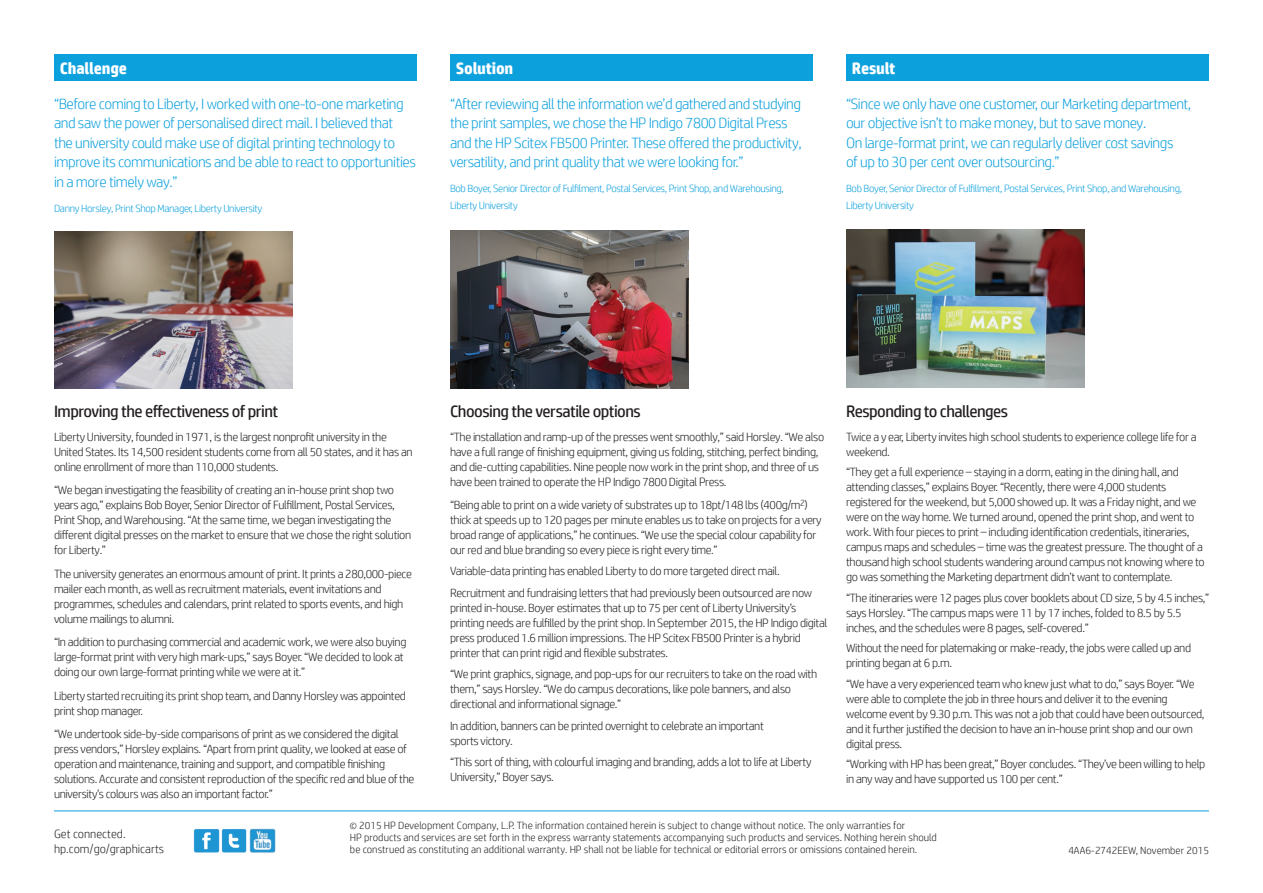
<style>
.page{position:relative;width:1263px;height:893px;background:#fff}
.page>*{position:absolute;margin:0;border:0;box-sizing:border-box;transform-origin:0 0}
.sub-headers{font:16.5px "HP Simplified";letter-spacing:-.03em;color:#231f20}
.t1{font:700 16.5px "HP Simplified";letter-spacing:-.01em;color:#fff}
.t2{font:300 15px/19.5px "HP Simplified";letter-spacing:-.03em;color:#0ca0dd}
.body{font:300 12px/15px "HP Simplified";letter-spacing:-.03em;color:#231f20}
.body-2{font:300 12px/15px "HP Simplified";color:#231f20}
.Copyright{font:300 10.5px/12px "HP Simplified";color:#231f20}
.t3{font:300 10.5px/16.5px "HP Simplified";letter-spacing:-.03em;color:#0ca0dd}
.s1{font-size:9px}
</style>
<div class="page">
<hr style="left:54px;top:810px;width:1155px;height:1px;background:#0ca0dd">
<div style="left:54px;top:54px;width:363px;height:27px;background:#0ca0dd"></div>
<div style="left:450px;top:54px;width:363px;height:27px;background:#0ca0dd"></div>
<div style="left:846px;top:54px;width:363px;height:27px;background:#0ca0dd"></div>
<img style="left:193px;top:829px;width:26px;height:24px">
<img style="left:221px;top:829px;width:26px;height:24px">
<img style="left:250px;top:828px;width:25px;height:25px">
<img style="left:846px;top:230px;width:238px;height:158px">
<img style="left:450px;top:230px;width:238px;height:158px">
<img style="left:54px;top:231px;width:238px;height:157px">
<p class="t1" style="left:60px;top:59px;width:69px">Challenge</p>
<p class="t1" style="left:456px;top:59px;width:59px">Solution</p>
<p class="t1" style="left:852px;top:59px;width:45px">Result</p>
<p class="t2" style="left:54px;top:94px;width:363px">“Before coming to Liberty, I worked with one-to-one marketing and saw the power of personalised direct mail. I believed that the university could make use of digital printing technology to improve its communications and be able to react to opportunities in a more timely way.”</p>
<p class="t3" style="left:54px;top:200px;width:210px">Danny Horsley, Print Shop Manager, Liberty University</p>
<p class="t2" style="left:450px;top:94px;width:353px">“After reviewing all the information we’d gathered and studying the print samples, we chose the HP Indigo 7800 Digital Press and the HP Scitex FB500 Printer. These offered the productivity, versatility, and print quality that we were looking for.”</p>
<p class="t3" style="left:450px;top:180px;width:335px">Bob Boyer, Senior Director of Fulfilment, Postal Services, Print Shop, and Warehousing,<br>Liberty University</p>
<p class="t2" style="left:846px;top:94px;width:347px">“Since we only have one customer, our Marketing department, our objective isn’t to make money, but to save money.<br>On large-format print, we can regularly deliver cost savings<br>of up to 30 per cent over outsourcing.”</p>
<p class="t3" style="left:846px;top:180px;width:337px">Bob Boyer, Senior Director of Fulfillment, Postal Services, Print Shop, and Warehousing,<br>Liberty University</p>
<p class="sub-headers" style="left:54px;top:402px;width:226px">Improving the effectiveness of print</p>
<p class="body" style="left:54px;top:429px;width:360px">Liberty University, founded in 1971, is the largest nonprofit university in the<br>United States. Its 14,500 resident students come from all 50 states, and it has an online enrollment of more than 110,000 students.</p>
<p class="body" style="left:54px;top:482px;width:359px">“We began investigating the feasibility of creating an in-house print shop two years ago,” explains Bob Boyer, Senior Director of Fulfillment, Postal Services, Print Shop, and Warehousing. “At the same time, we began investigating the different digital presses on the market to ensure that we chose the right solution for Liberty.”</p>
<p class="body" style="left:54px;top:566px;width:359px">The university generates an enormous amount of print. It prints a 280,000-piece mailer each month, as well as recruitment materials, event invitations and programmes, schedules and calendars, print related to sports events, and high volume mailings to alumni.</p>
<p class="body" style="left:54px;top:634px;width:354px">“In addition to purchasing commercial and academic work, we were also buying large-format print with very high mark-ups,” says Boyer. “We decided to look at doing our own large-format printing while we were at it.”</p>
<p class="body" style="left:54px;top:688px;width:354px">Liberty started recruiting its print shop team, and Danny Horsley was appointed print shop manager.</p>
<p class="body" style="left:54px;top:726px;width:362px">“We undertook side-by-side comparisons of print as we considered the digital press vendors,” Horsley explains. “Apart from print quality, we looked at ease of operation and maintenance, training and support, and compatible finishing solutions. Accurate and consistent reproduction of the specific red and blue of the university’s colours was also an important factor.”</p>
<p class="sub-headers" style="left:450px;top:402px;width:192px">Choosing the versatile options</p>
<p class="body" style="left:450px;top:429px;width:376px">“The installation and ramp-up of the presses went smoothly,” said Horsley. “We also have a full range of finishing equipment, giving us folding, stitching, perfect binding, and die-cutting capabilities. Nine people now work in the print shop, and three of us have been trained to operate the HP Indigo 7800 Digital Press.</p>
<p class="body" style="left:450px;top:497px;width:373px">“Being able to print on a wide variety of substrates up to 18pt/148 lbs (400g/m<sup>2</sup>) thick at speeds up to 120 pages per minute enables us to take on projects for a very broad range of applications,” he continues. “We use the special colour capability for our red and blue branding so every piece is right every time.”</p>
<p class="body" style="left:450px;top:564px;width:331px">Variable-data printing has enabled Liberty to do more targeted direct mail.</p>
<p class="body" style="left:450px;top:585px;width:379px">Recruitment and fundraising letters that had previously been outsourced are now printed in-house. Boyer estimates that up to 75 per cent of Liberty University’s printing needs are fulfilled by the print shop. In September 2015, the HP Indigo digital press produced 1.6 million impressions. The HP Scitex FB500 Printer is a hybrid printer that can print rigid and flexible substrates.</p>
<p class="body" style="left:450px;top:666px;width:369px">“We print graphics, signage, and pop-ups for our recruiters to take on the road with them,” says Horsley. “We do campus decorations, like pole banners, and also directional and informational signage.”</p>
<p class="body" style="left:450px;top:718px;width:315px">In addition, banners can be printed overnight to celebrate an important sports victory.</p>
<p class="body" style="left:450px;top:754px;width:363px">“This sort of thing, with colourful imaging and branding, adds a lot to life at Liberty<br>University,” Boyer says.</p>
<p class="sub-headers" style="left:846px;top:402px;width:163px">Responding to challenges</p>
<p class="body" style="left:846px;top:429px;width:352px">Twice a y ear, Liberty invites high school students to experience college life for a weekend.</p>
<p class="body" style="left:846px;top:464px;width:360px">“They get a full experience – staying in a dorm, eating in the dining hall, and attending classes,” explains Boyer. “Recently, there were 4,000 students registered for the weekend, but 5,000 showed up. It was a Friday night, and we were on the way home. We turned around, opened the print shop, and went to work. With four pieces to print – including identification credentials, itineraries, campus maps and schedules – time was the greatest pressure. The thought of a thousand high school students wandering around campus not knowing where to go was something the Marketing department didn’t want to contemplate.</p>
<p class="body" style="left:846px;top:590px;width:365px">“The itineraries were 12 pages plus cover booklets about CD size, 5 by 4.5 inches,” says Horsley. “The campus maps were 11 by 17 inches, folded to 8.5 by 5.5 inches, and the schedules were 8 pages, self-covered.”</p>
<p class="body" style="left:846px;top:640px;width:346px">Without the need for platemaking or make-ready, the jobs were called up and printing began at 6 p.m.</p>
<p class="body" style="left:846px;top:676px;width:360px">“We have a very experienced team who knew just what to do,” says Boyer. “We were able to complete the job in three hours and deliver it to the evening welcome event by 9.30 p.m. This was not a job that could have been outsourced, and it further justified the decision to have an in-house print shop and our own digital press.</p>
<p class="body" style="left:846px;top:756px;width:361px">“Working with HP has been great,” Boyer concludes. “They’ve been willing to help in any way and have supported us 100 per cent.”</p>
<p class="body-2" style="left:54px;top:826px;width:112px">Get connected. hp.com/go/graphicarts</p>
<p class="Copyright" style="left:350px;top:819px;width:588px"><span class="s1">©</span> 2015 HP Development Company, L.P. The information contained herein is subject to change without notice. The only warranties for<br>HP products and services are set forth in the express warranty statements accompanying such products and services. Nothing herein should be construed as constituting an additional warranty. HP shall not be liable for technical or editorial errors or omissions contained herein.</p>
<p class="Copyright" style="left:1068px;top:844px;width:142px">4AA6-2742EEW, November 2015</p>
</div>
